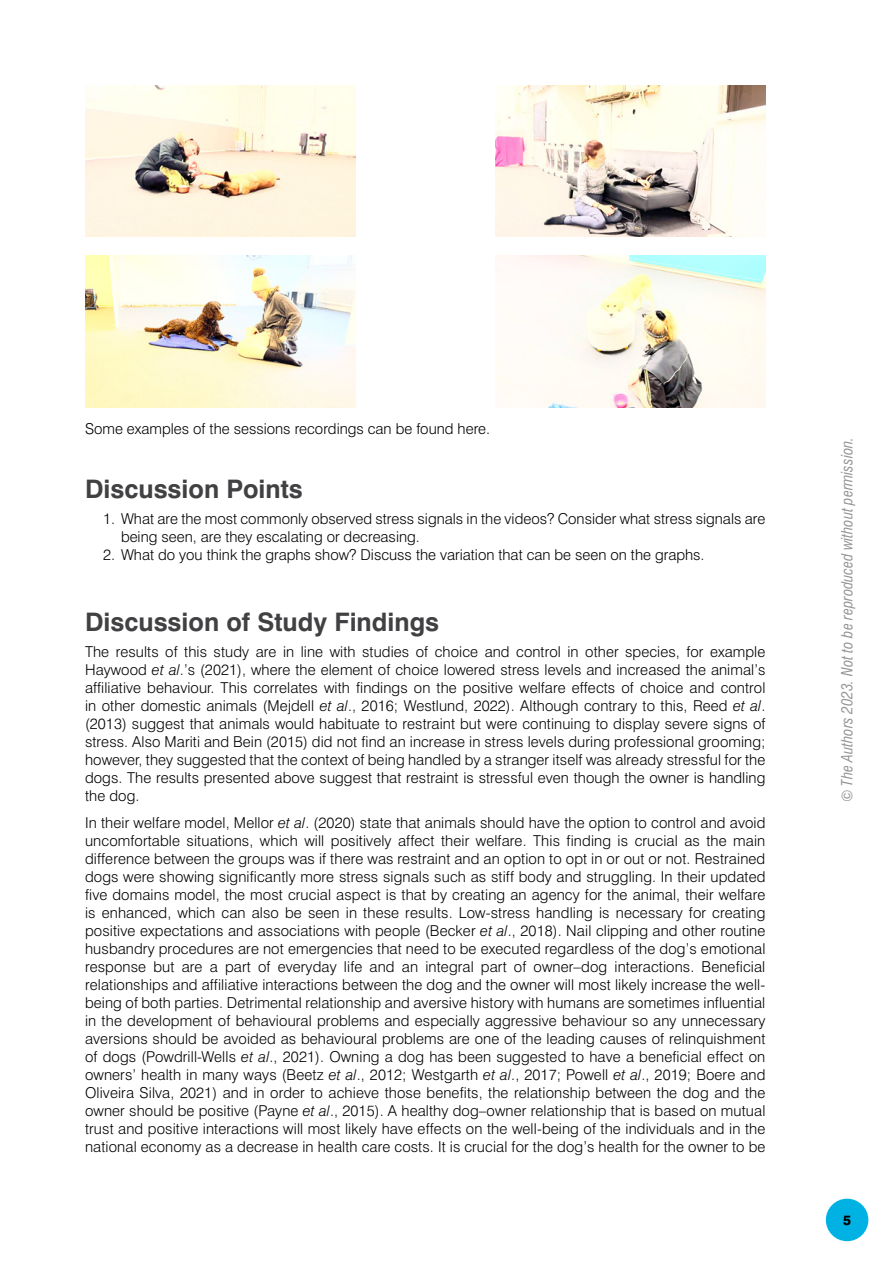
<style>
.page{position:relative;width:893px;height:1263px;background:#fff}
.page>*{position:absolute;margin:0;border:0;box-sizing:border-box;transform-origin:0 0}
.HEAD_1{font:700 25.5px "Swiss 721 BT";color:#414042}
.TEXT{font:300 15px/18px "Swiss 721 BT";color:#000}
.TEXT_FLUSH{font:300 15px/18px "Swiss 721 BT";letter-spacing:.005em;color:#000}
.t1{font:italic condensed 15px "Swiss 721 BT";color:#939598}
.FIG_LEG{font:300 15px "Swiss 721 BT";color:#000}
.t2{font:800 13.5px "Swiss 721 BT";color:#000}
.s1{font-style:italic}
</style>
<div class="page">
<div style="left:826px;top:1199px;width:42px;height:42px;background:#00b2e3;border-radius:50%"></div>
<img style="left:85px;top:85px;width:270px;height:152px">
<img style="left:495px;top:85px;width:270px;height:152px">
<img style="left:85px;top:256px;width:270px;height:151px">
<img style="left:495px;top:256px;width:270px;height:151px">
<p class="FIG_LEG" style="left:85px;top:419px;width:404px">Some examples of the sessions recordings can be found here.</p>
<p class="HEAD_1" style="left:85px;top:473px;width:219px">Discussion Points</p>
<p class="TEXT" style="left:121px;top:510px;width:646px;text-indent:-18px">1. What are the most commonly observed stress signals in the videos? Consider what stress signals are being seen, are they escalating or decreasing.</p>
<p class="TEXT" style="left:103px;top:546px;width:600px">2. What do you think the graphs show? Discuss the variation that can be seen on the graphs.</p>
<p class="HEAD_1" style="left:85px;top:606px;width:356px">Discussion of Study Findings</p>
<p class="TEXT_FLUSH" style="left:85px;top:643px;width:682px">The results of this study are in line with studies of choice and control in other species, for example Haywood <span class="s1">et al</span>. ’s (2021), where the element of choice lowered stress levels and increased the animal’s affiliative behaviour. This correlates with findings on the positive welfare effects of choice and control in other domestic animals (Mejdell <span class="s1">et al</span>. , 2016; Westlund, 2022). Although contrary to this, Reed <span class="s1">et al</span>. (2013) suggest that animals would habituate to restraint but were continuing to display severe signs of stress. Also Mariti and Bein (2015) did not find an increase in stress levels during professional grooming; however, they suggested that the context of being handled by a stranger itself was already stressful for the dogs. The results presented above suggest that restraint is stressful even though the owner is handling the dog.</p>
<p class="TEXT" style="left:85px;top:813px;width:682px;text-align:justify">In their welfare model, Mellor <span class="s1">et al</span>. (2020) state that animals should have the option to control and avoid uncomfortable situations, which will positively affect their welfare. This finding is crucial as the main difference between the groups was if there was restraint and an option to opt in or out or not. Restrained dogs were showing significantly more stress signals such as stiff body and struggling. In their updated five domains model, the most crucial aspect is that by creating an agency for the animal, their welfare is enhanced, which can also be seen in these results. Low-stress handling is necessary for creating positive expectations and associations with people (Becker <span class="s1">et al</span>. , 2018). Nail clipping and other routine husbandry procedures are not emergencies that need to be executed regardless of the dog’s emotional response but are a part of everyday life and an integral part of owner–dog interactions. Beneficial relationships and affiliative interactions between the dog and the owner will most likely increase the well&shy;being of both parties. Detrimental relationship and aversive history with humans are sometimes influential in the development of behavioural problems and especially aggressive behaviour so any unnecessary aversions should be avoided as behavioural problems are one of the leading causes of relinquishment of dogs (Powdrill-Wells <span class="s1">et al</span>. , 2021). Owning a dog has been suggested to have a beneficial effect on owners’ health in many ways (Beetz <span class="s1">et al</span>. , 2012; Westgarth <span class="s1">et al</span>. , 2017; Powell <span class="s1">et al</span>. , 2019; Boere and Oliveira Silva, 2021) and in order to achieve those benefits, the relationship between the dog and the owner should be positive (Payne <span class="s1">et al</span>. , 2015). A healthy dog–owner relationship that is based on mutual trust and positive interactions will most likely have effects on the well-being of the individuals and in the national economy as a decrease in health care costs. It is crucial for the dog’s health for the owner to be</p>
<p class="t1" style="left:838px;top:802px;width:366px;rotate:-90deg">© The Authors 2023. Not to be reproduced without permission.</p>
<p class="t2" style="left:843px;top:1212px;width:9px">5</p>
</div>
